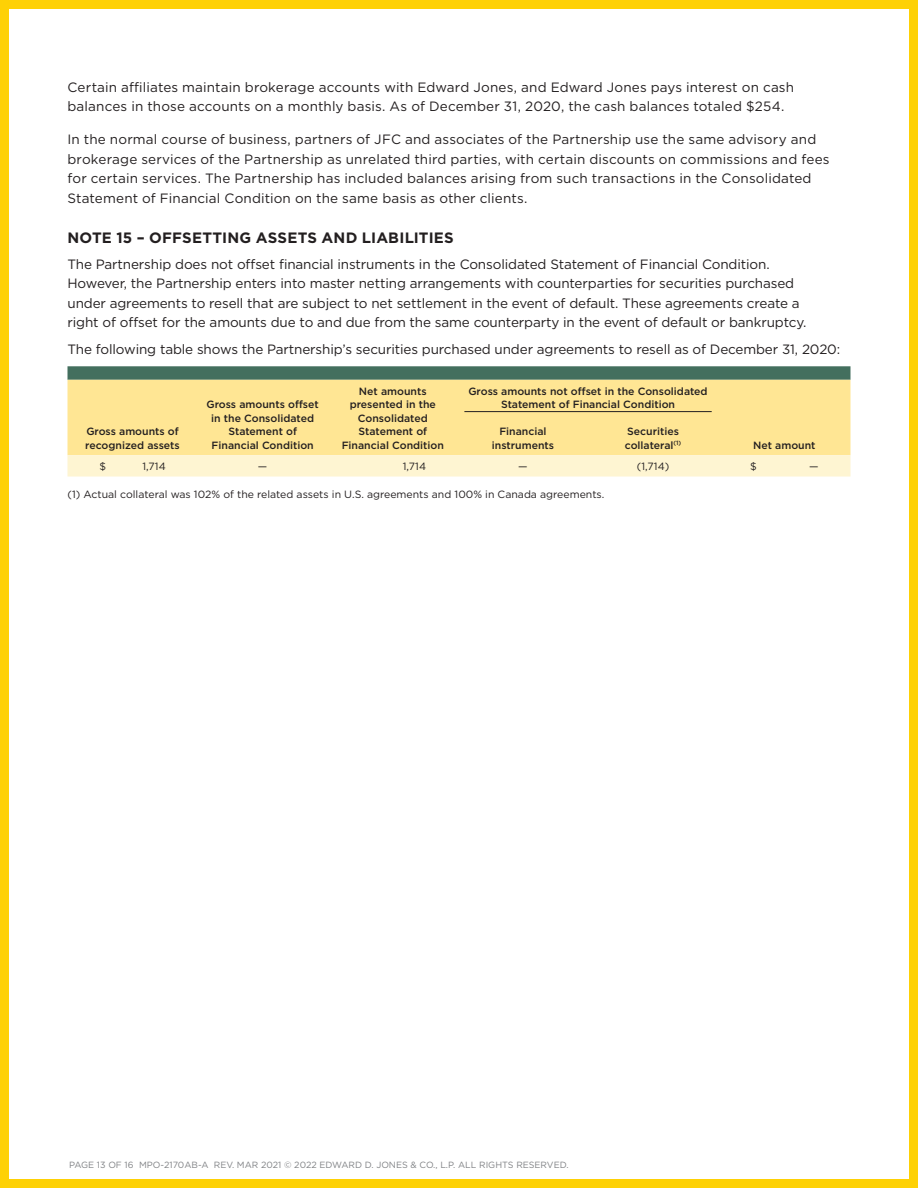
<style>
.page{position:relative;width:918px;height:1188px;background:#fff}
.page>*{position:absolute;margin:0;border:0;box-sizing:border-box;transform-origin:0 0}
.t1{font:700 15px "Gotham";letter-spacing:.01em;color:#231f20}
.t2{font:13.5px/19.5px "Gotham";letter-spacing:-.005em;color:#231f20}
.t3{font:500 10.5px/13.5px "Gotham";color:#231f20;text-align:center}
.t4{font:10.5px "Gotham";color:#231f20}
.t5{font:9px "Gotham";color:#808285}
</style>
<div class="page">
<div style="left:0;top:0;width:918px;height:1188px;border:9px solid #fed105"></div>
<svg style="left:68px;top:366px;width:782px;height:14px;background:#4b7563"></svg>
<div style="left:68px;top:380px;width:782px;height:75px;background:#ffe694"></div>
<div style="left:68px;top:455px;width:782px;height:22px;background:#fef5d2"></div>
<hr style="left:464px;top:411px;width:248px;height:1px;background:#231f20">
<p class="t2" style="left:68px;top:77px;width:728px">Certain affiliates maintain brokerage accounts with Edward Jones, and Edward Jones pays interest on cash balances in those accounts on a monthly basis. As of December 31, 2020, the cash balances totaled $254.</p>
<p class="t2" style="left:68px;top:129px;width:764px">In the normal course of business, partners of JFC and associates of the Partnership use the same advisory and brokerage services of the Partnership as unrelated third parties, with certain discounts on commissions and fees for certain services. The Partnership has included balances arising from such transactions in the Consolidated Statement of Financial Condition on the same basis as other clients.</p>
<p class="t1" style="left:68px;top:227px;width:388px">NOTE 15 – OFFSETTING ASSETS AND LIABILITIES</p>
<p class="t2" style="left:68px;top:254px;width:740px">The Partnership does not offset financial instruments in the Consolidated Statement of Financial Condition.<br>However, the Partnership enters into master netting arrangements with counterparties for securities purchased under agreements to resell that are subject to net settlement in the event of default. These agreements create a right of offset for the amounts due to and due from the same counterparty in the event of default or bankruptcy.</p>
<p class="t2" style="left:68px;top:339px;width:774px">The following table shows the Partnership’s securities purchased under agreements to resell as of December 31, 2020:</p>
<p class="t3" style="left:85px;top:425px;width:96px;text-align:left">Gross amounts of recognized assets</p>
<p class="t3" style="left:207px;top:398px;width:114px">Gross amounts offset in the Consolidated<br>Statement of<br>Financial Condition</p>
<p class="t3" style="left:342px;top:384px;width:104px">Net amounts presented in the<br>Consolidated<br>Statement of<br>Financial Condition</p>
<p class="t3" style="left:468px;top:384px;width:241px">Gross amounts not offset in the Consolidated<br>Statement of Financial Condition</p>
<p class="t3" style="left:492px;top:425px;width:64px">Financial instruments</p>
<p class="t3" style="left:625px;top:425px;width:58px;text-align:left">Securities collateral<sup>(1)</sup></p>
<p class="t3" style="left:753px;top:438px;width:64px">Net amount</p>
<p class="t4" style="left:99px;top:460px;width:8px">$</p>
<p class="t4" style="left:142px;top:460px;width:25px">1,714</p>
<p class="t4" style="left:258px;top:460px;width:11px">—</p>
<p class="t4" style="left:403px;top:460px;width:25px">1,714</p>
<p class="t4" style="left:518px;top:460px;width:11px">—</p>
<p class="t4" style="left:637px;top:460px;width:34px">(1,714)</p>
<p class="t4" style="left:750px;top:460px;width:8px">$</p>
<p class="t4" style="left:809px;top:460px;width:11px">—</p>
<p class="t4" style="left:67px;top:487px;width:538px">(1) Actual collateral was 102% of the related assets in U.S. agreements and 100% in Canada agreements.</p>
<p class="t5" style="left:69px;top:1159px;width:501px">PAGE 13 OF 16 MPO-2170AB-A REV. MAR 2021 © 2022 EDWARD D. JONES &amp; CO., L.P. ALL RIGHTS RESERVED.</p>
</div>
